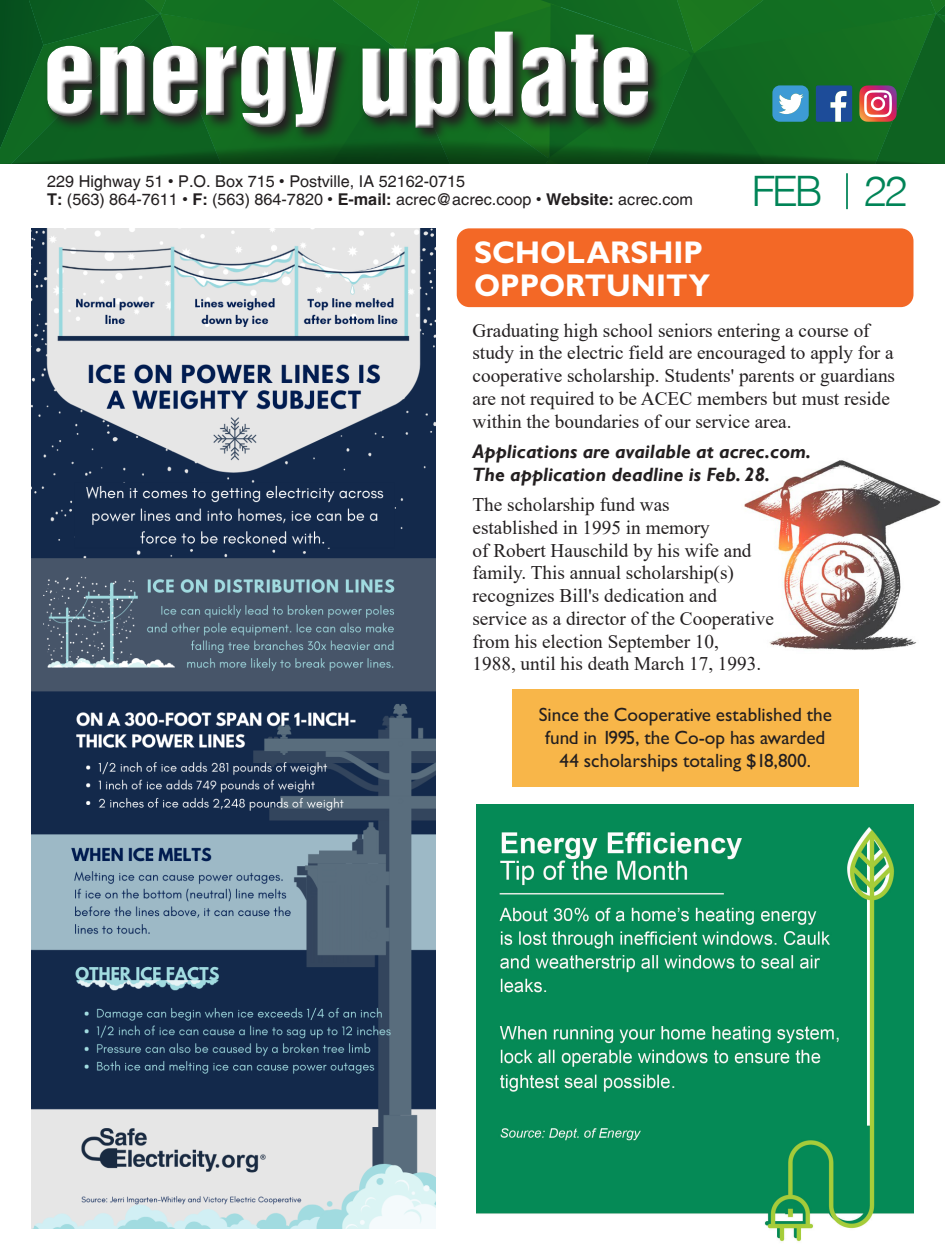
<style>
.page{position:relative;width:945px;height:1260px;background:#fff}
.page>*{position:absolute;margin:0;border:0;box-sizing:border-box;transform-origin:0 0}
.t1{font:42px "Switzerland Light Plain";color:#008457}
.t2{font:31.5px/33.2px "Classical Sans Bold DTC";color:#fff;scale:.95 1}
.t3{font:19.25px/22.8px "Times New Roman";color:#231f20}
.t4{font:19.25px/22.8px "Classical Sans Medium DTC";color:#231f20;text-align:center}
.t5{font:italic 700 19.25px/22.8px "Gill Sans";color:#231f20}
.t6{font:16.28px/18px "Switzerland Plain";color:#231f20}
.s1{font-family:"Switzerland";font-weight:700}
</style>
<div class="page">
<hr style="left:846px;top:173px;width:2px;height:36px;background:#008457">
<svg style="left:0;top:0;width:945px;height:205px"></svg>
<img style="left:32px;top:228px;width:403px;height:1000px">
<div style="left:457px;top:228px;width:457px;height:79px;background:#f36826;border-radius:13px"></div>
<img style="left:744px;top:460px;width:197px;height:190px">
<div style="left:512px;top:690px;width:347px;height:97px;background:#f8b649"></div>
<img style="left:476px;top:804px;width:438px;height:438px">
<p class="t6" style="left:47px;top:172px;width:647px">229 Highway 51 • P.O. Box 715 • Postville, IA 52162-0715<br><span class="s1">T:</span> (563) 864-7611 • <span class="s1">F:</span> (563) 864-7820 • <span class="s1">E-mail:</span> acrec@acrec.coop • <span class="s1">Website:</span> acrec.com</p>
<h1 class="t1" style="left:752px;top:164px;width:157px">FEB 22</h1>
<h2 class="t2" style="left:474px;top:236px;width:250px">SCHOLARSHIP<br>OPPORTUNITY</h2>
<p class="t3" style="left:472px;top:318px;width:424px">Graduating high school seniors entering a course of study in the electric field are encouraged to apply for a cooperative scholarship. Students' parents or guardians are not required to be ACEC members but must reside within the boundaries of our service area.</p>
<p class="t5" style="left:472px;top:441px;width:340px">Applications are available at acrec.com.<br>The application deadline is Feb. 28.</p>
<p class="t3" style="left:472px;top:493px;width:303px">The scholarship fund was<br>established in 1995 in memory<br>of Robert Hauschild by his wife and family. This annual scholarship(s) recognizes Bill's dedication and service as a director of the Cooperative from his election September 10,<br>1988, until his death March 17, 1993.</p>
<p class="t4" style="left:539px;top:703px;width:295px">Since the Cooperative established the fund in 1995, the Co-op has awarded<br>44 scholarships totaling $18,800.</p>
</div>
